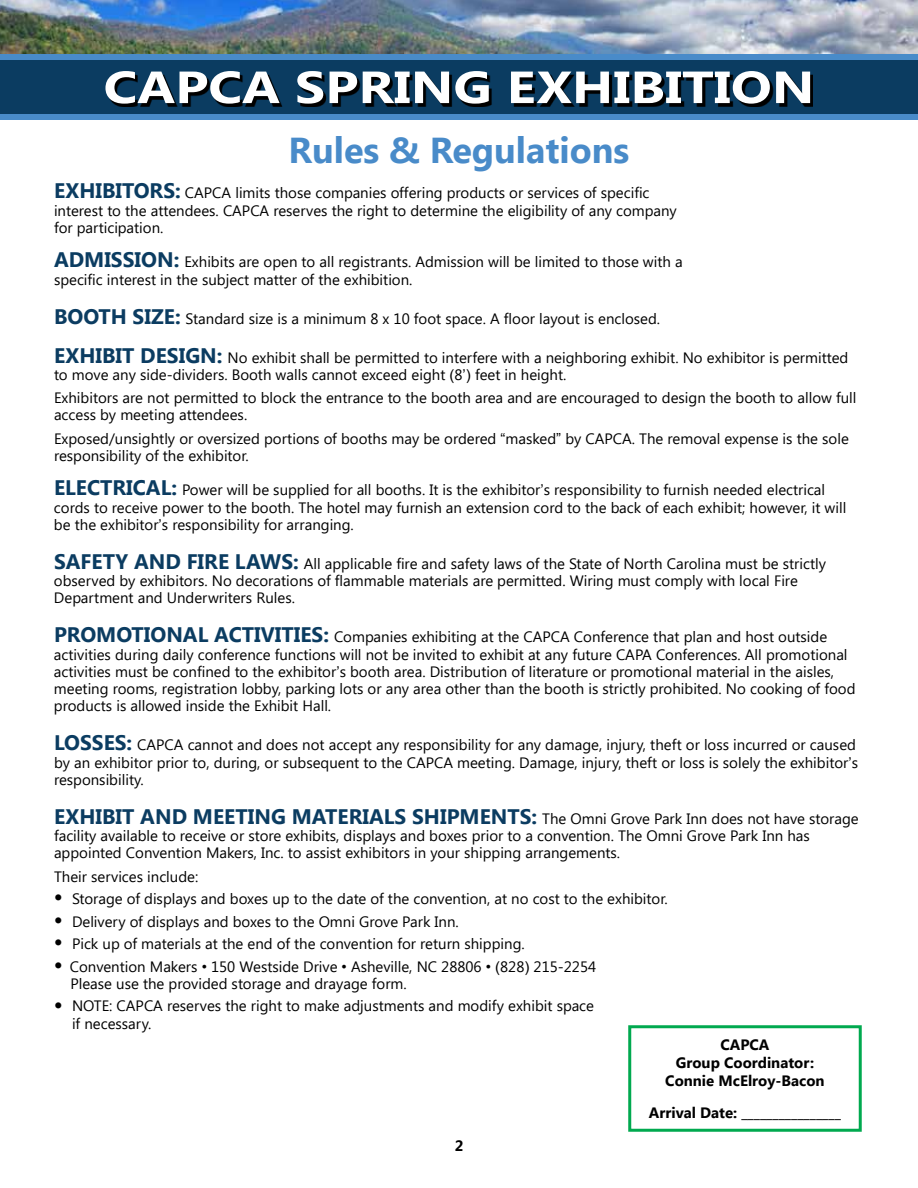
<style>
.page{position:relative;width:918px;height:1188px;background:#fff}
.page>*{position:absolute;margin:0;border:0;box-sizing:border-box;transform-origin:0 0}
.t1{font:700 45px "Segoe UI";color:#fff;scale:1.2 1}
.t2{font:700 36px "Segoe UI";color:#498bc9}
.t3{font:15px/17.2px "Segoe UI";color:#000}
.t4{font:700 15px/18px "Segoe UI";color:#000;text-align:center}
.s1{font-weight:700;font-size:21px;color:#0b3c61}
.s2{font-family:"Arial"}
.s3{font-family:"Arial";font-size:24px}
</style>
<div class="page">
<div style="left:628px;top:1025px;width:234px;height:107px;border:3px solid #00a94f"></div>
<img style="left:0;top:0;width:918px;height:54px">
<div style="left:0;top:54px;width:918px;height:66px;background:#0b3c61"></div>
<div style="left:0;top:54px;width:918px;height:6px;background:#498bc9"></div>
<svg style="left:108px;top:74px;width:705px;height:33px"></svg>
<div style="left:0;top:114px;width:918px;height:6px;background:#498bc9"></div>
<h1 class="t1" style="left:104px;top:62px;width:594px">CAPCA SPRING EXHIBITION</h1>
<h2 class="t2" style="left:289px;top:130px;width:342px">Rules &amp; Regulations</h2>
<p class="t3" style="left:54px;top:184px;width:624px"><span class="s1">EXHIBITORS:</span> CAPCA limits those companies offering products or services of specific interest to the attendees. CAPCA reserves the right to determine the eligibility of any company for participation.</p>
<p class="t3" style="left:54px;top:253px;width:630px"><span class="s1">ADMISSION:</span> Exhibits are open to all registrants. Admission will be limited to those with a specific interest in the subject matter of the exhibition.</p>
<p class="t3" style="left:54px;top:310px;width:608px"><span class="s1">BOOTH SIZE:</span> Standard size is a minimum 8 x 10 foot space. A floor layout is enclosed.</p>
<p class="t3" style="left:54px;top:349px;width:796px"><span class="s1">EXHIBIT DESIGN:</span> No exhibit shall be permitted to interfere with a neighboring exhibit. No exhibitor is permitted to move any side-dividers. Booth walls cannot exceed eight <span class="s2">(</span>8<span class="s2">’)</span> feet in height.</p>
<p class="t3" style="left:54px;top:389px;width:804px">Exhibitors are not permitted to block the entrance to the booth area and are encouraged to design the booth to allow full access by meeting attendees.</p>
<p class="t3" style="left:54px;top:430px;width:796px">Exposed/unsightly or oversized portions of booths may be ordered <span class="s2">“</span>masked<span class="s2">”</span> by CAPCA. The removal expense is the sole responsibility of the exhibitor.</p>
<p class="t3" style="left:54px;top:481px;width:794px"><span class="s1">ELECTRICAL:</span> Power will be supplied for all booths. It is the exhibitor<span class="s2">’</span>s responsibility to furnish needed electrical cords to receive power to the booth. The hotel may furnish an extension cord to the back of each exhibit; however, it will be the exhibitor<span class="s2">’</span>s responsibility for arranging.</p>
<p class="t3" style="left:54px;top:555px;width:774px"><span class="s1">SAFETY AND FIRE LAWS:</span> All applicable fire and safety laws of the State of North Carolina must be strictly observed by exhibitors. No decorations of flammable materials are permitted. Wiring must comply with local Fire<br>Department and Underwriters Rules.</p>
<p class="t3" style="left:54px;top:628px;width:803px"><span class="s1">PROMOTIONAL ACTIVITIES:</span> Companies exhibiting at the CAPCA Conference that plan and host outside activities during daily conference functions will not be invited to exhibit at any future CAPA Conferences. All promotional activities must be confined to the exhibitor<span class="s2">’</span>s booth area. Distribution of literature or promotional material in the aisles, meeting rooms, registration lobby, parking lots or any area other than the booth is strictly prohibited. No cooking of food products is allowed inside the Exhibit Hall.</p>
<p class="t3" style="left:54px;top:736px;width:806px"><span class="s1">LOSSES:</span> CAPCA cannot and does not accept any responsibility for any damage, injury, theft or loss incurred or caused by an exhibitor prior to, during, or subsequent to the CAPCA meeting. Damage, injury, theft or loss is solely the exhibitor<span class="s2">’</span>s responsibility.</p>
<p class="t3" style="left:54px;top:810px;width:806px"><span class="s1">EXHIBIT AND MEETING MATERIALS SHIPMENTS:</span> The Omni Grove Park Inn does not have storage facility available to receive or store exhibits, displays and boxes prior to a convention. The Omni Grove Park Inn has appointed Convention Makers, Inc. to assist exhibitors in your shipping arrangements.</p>
<p class="t3" style="left:54px;top:868px;width:146px">Their services include:</p>
<p class="t3" style="left:54px;top:890px;width:615px"><span class="s3">•</span> Storage of displays and boxes up to the date of the convention, at no cost to the exhibitor.</p>
<p class="t3" style="left:54px;top:913px;width:406px"><span class="s3">•</span> Delivery of displays and boxes to the Omni Grove Park Inn.</p>
<p class="t3" style="left:54px;top:935px;width:472px"><span class="s3">•</span> Pick up of materials at the end of the convention for return shipping.</p>
<p class="t3" style="left:70px;top:958px;width:527px;text-indent:-16px"><span class="s3">•</span> Convention Makers <span class="s2">•</span> 150 Westside Drive <span class="s2">•</span> Asheville, NC 28806 <span class="s2">• (</span>828<span class="s2">)</span> 215-2254<br>Please use the provided storage and drayage form.</p>
<p class="t3" style="left:72px;top:997px;width:524px;text-indent:-18px"><span class="s3">•</span> NOTE: CAPCA reserves the right to make adjustments and modify exhibit space if necessary.</p>
<p class="t4" style="left:665px;top:1036px;width:161px">CAPCA<br>Group Coordinator:<br>Connie McElroy-Bacon</p>
<p class="t4" style="left:649px;top:1104px;width:194px">Arrival Date: ________________</p>
<p class="t4" style="left:455px;top:1137px;width:10px">2</p>
</div>
